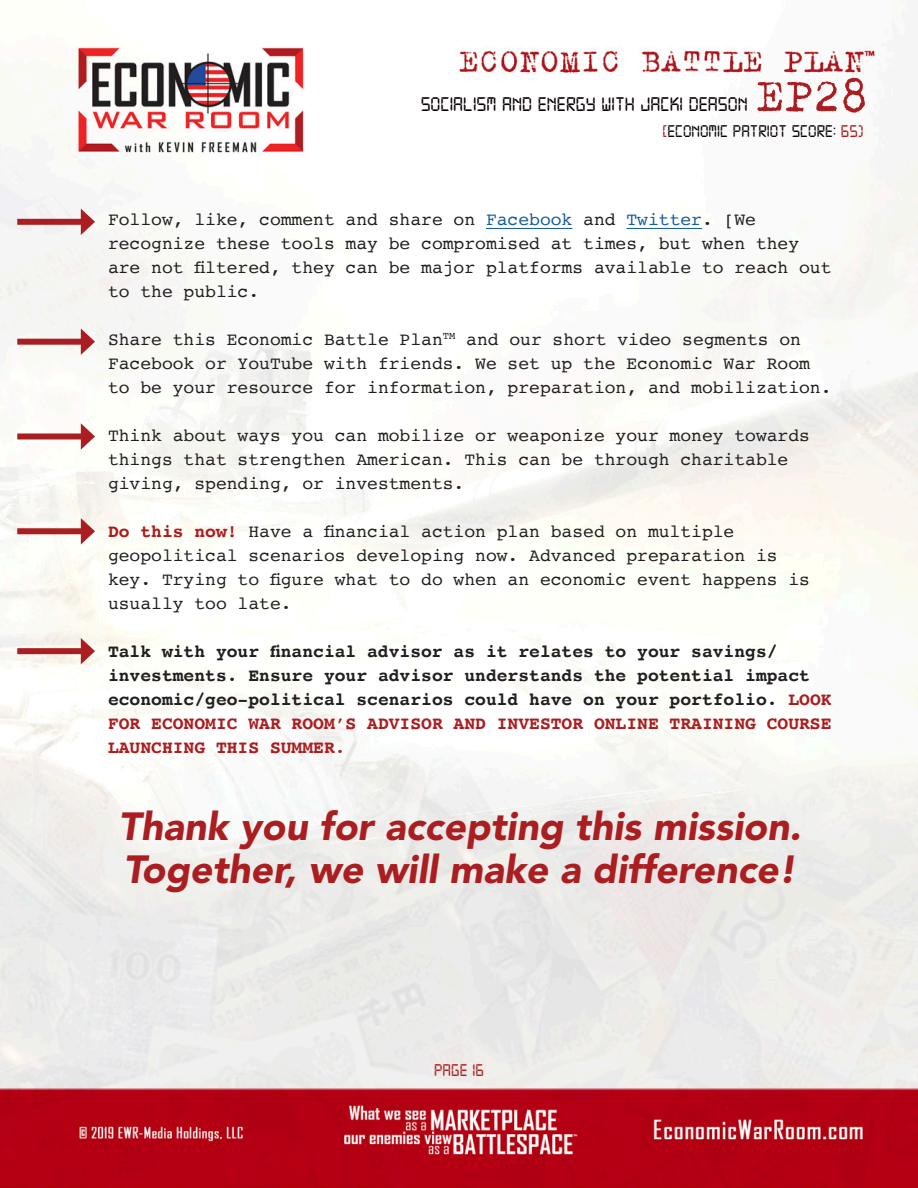
<style>
.page{position:relative;width:918px;height:1188px;background:#fff}
.page>*{position:absolute;margin:0;border:0;box-sizing:border-box;transform-origin:0 0}
.t1{font:51px "Trixie";color:#aa1e21}
.t2{font:italic 900 39px "Avenir LT Std";color:#aa1e21}
.t3{font:21px "Digital 7";color:#080302}
.Main_Body{font:18px/24px "Courier";color:#231f20}
.Main_Body-2{font:700 18px/24px "Courier";color:#231f20}
.t4{font:18px "Digital 7";color:#080302}
.t5{font:18px "Digital 7";color:#aa1e21}
.s1{color:#aa1e21}
.s2{color:#175d9e}
.s3{font-weight:700;color:#aa1e21}
.s4{font-weight:400;color:#aa1e21}
</style>
<div class="page">
<img style="left:0;top:35px;width:918px;height:1153px">
<hr style="left:486px;top:228px;width:86px;height:1px;background:#175d9e">
<hr style="left:626px;top:228px;width:76px;height:1px;background:#175d9e">
<div style="left:17px;top:219px;width:69px;height:6px;background:#aa1e21"></div>
<svg style="left:81px;top:209px;width:14px;height:26px"></svg>
<div style="left:17px;top:339px;width:69px;height:6px;background:#aa1e21"></div>
<svg style="left:81px;top:328px;width:14px;height:27px"></svg>
<div style="left:17px;top:433px;width:69px;height:6px;background:#aa1e21"></div>
<svg style="left:81px;top:423px;width:14px;height:27px"></svg>
<div style="left:17px;top:528px;width:69px;height:6px;background:#aa1e21"></div>
<svg style="left:81px;top:518px;width:14px;height:27px"></svg>
<div style="left:17px;top:648px;width:69px;height:6px;background:#aa1e21"></div>
<svg style="left:81px;top:638px;width:14px;height:26px"></svg>
<h1 class="t1" style="left:756px;top:62px;width:114px">EP28</h1>
<p class="t4" style="left:662px;top:123px;width:203px"><span class="s1">[</span>ECONOMIC PATRIOT SCORE: <span class="s1">65)</span></p>
<p class="t3" style="left:421px;top:95px;width:329px">SOCIALISM AND ENERGY WITH JACKI DEASON</p>
<p class="Main_Body" style="left:108px;top:207px;width:725px">Follow, like, comment and share on <span class="s2">Facebook</span> and <span class="s2">Twitter</span>. [We recognize these tools may be compromised at times, but when they are not filtered, they can be major platforms available to reach out to the public.</p>
<p class="Main_Body" style="left:108px;top:327px;width:725px">Share this Economic Battle Plan<sup>TM</sup> and our short video segments on<br>Facebook or YouTube with friends. We set up the Economic War Room to be your resource for information, preparation, and mobilization.</p>
<p class="Main_Body" style="left:108px;top:423px;width:703px">Think about ways you can mobilize or weaponize your money towards things that strengthen American. This can be through charitable giving, spending, or investments.</p>
<p class="Main_Body" style="left:108px;top:519px;width:703px"><span class="s3">Do this now!</span> Have a financial action plan based on multiple geopolitical scenarios developing now. Advanced preparation is key. Trying to figure what to do when an economic event happens is usually too late.</p>
<p class="Main_Body-2" style="left:108px;top:639px;width:725px">Talk with your financial advisor as it relates to your savings/ investments. Ensure your advisor understands the potential impact economic/geo-political scenarios could have on your portfolio. <span class="s1">LOOK FOR ECONOMIC WAR ROOM’S ADVISOR AND INVESTOR ONLINE TRAINING COURSE LAUNCHING THIS SUMMER</span><span class="s4">.</span></p>
<p class="t2" style="left:119px;top:802px;width:684px">Thank you for accepting this mission.</p>
<p class="t2" style="left:124px;top:846px;width:674px">Together, we will make a difference!</p>
<p class="t5" style="left:434px;top:1062px;width:51px">PAGE 16</p>
</div>
